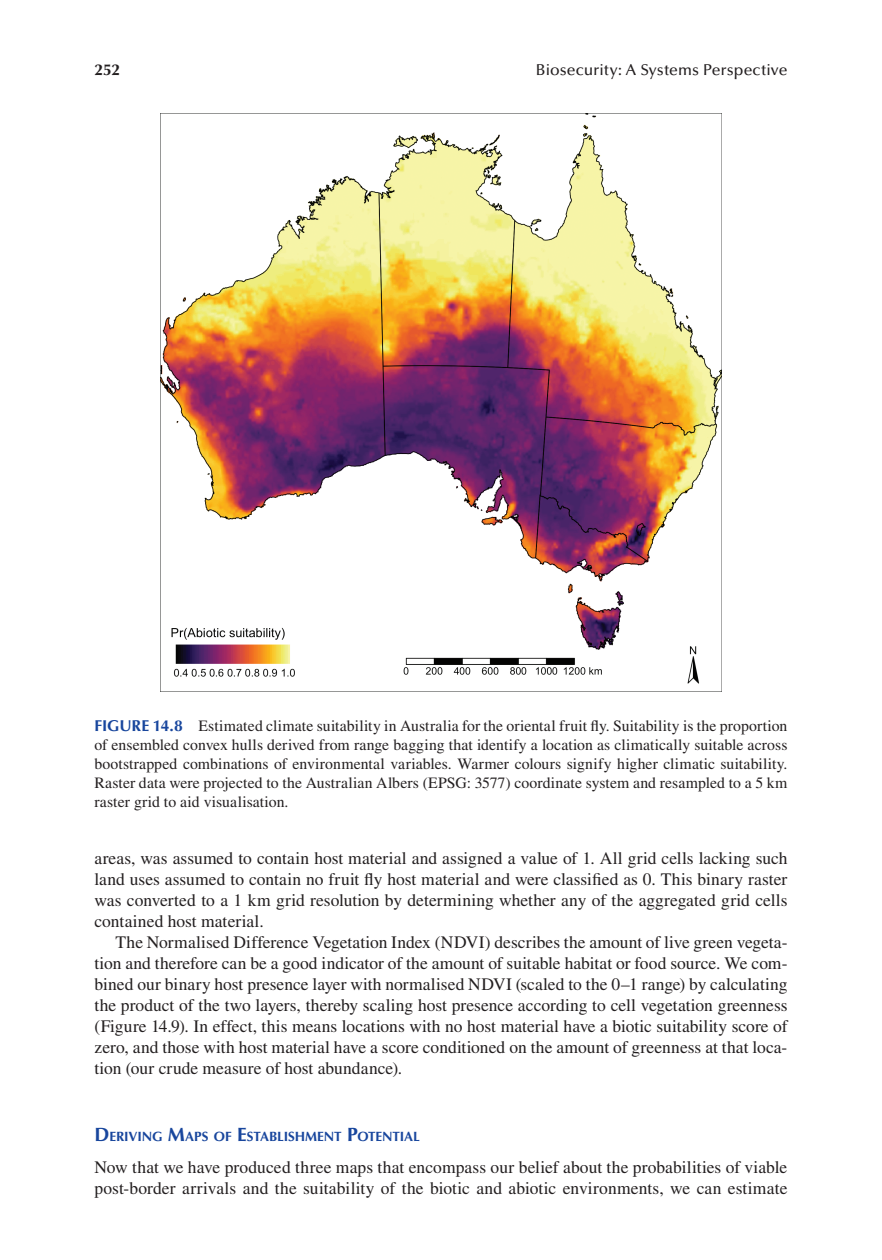
<style>
.page{position:relative;width:882px;height:1260px;background:#fff}
.page>*{position:absolute;margin:0;border:0;box-sizing:border-box;transform-origin:0 0}
.t1{font:17.5px/21px "Times LT Std";color:#231f20}
.t2{font:15.75px/18.9px "Times LT Std";letter-spacing:.005em;color:#231f20;text-align:justify}
.t3{font:500 15.75px "Optima LT Std";letter-spacing:.005em;color:#231f20}
.t4{font:700 15.75px "Optima LT Std";color:#231f20}
.t5{font:700 13.47px "Optima LT Std";letter-spacing:-.01em;color:#18469d}
.s1{font-family:"Optima LT Std";font-weight:700;color:#18469d}
.s2{font-size:19.25px}
</style>
<div class="page">
<img style="left:160px;top:113px;width:562px;height:579px">
<p class="t4" style="left:95px;top:60px;width:27px">252</p>
<p class="t3" style="left:536px;top:60px;width:253px">Biosecurity: A Systems Perspective</p>
<p class="t2" style="left:95px;top:716px;width:695px"><span class="s1">FIGURE 14.8</span> Estimated climate suitability in Australia for the oriental fruit fly. Suitability is the proportion of ensembled convex hulls derived from range bagging that identify a location as climatically suitable across bootstrapped combinations of environmental variables. Warmer colours signify higher climatic suitability.<br>Raster data were projected to the Australian Albers (EPSG: 3577) coordinate system and resampled to a 5 km raster grid to aid visualisation.</p>
<p class="t1" style="left:95px;top:848px;width:695px">areas, was assumed to contain host material and assigned a value of 1. All grid cells lacking such</p>
<p class="t1" style="left:95px;top:869px;width:694px">land uses assumed to contain no fruit fly host material and were classified as 0. This binary raster</p>
<p class="t1" style="left:95px;top:890px;width:695px">was converted to a 1 km grid resolution by determining whether any of the aggregated grid cells</p>
<p class="t1" style="left:95px;top:911px;width:171px">contained host material.</p>
<p class="t1" style="left:116px;top:932px;width:674px">The Normalised Difference Vegetation Index (NDVI) describes the amount of live green vegeta-</p>
<p class="t1" style="left:95px;top:953px;width:694px">tion and therefore can be a good indicator of the amount of suitable habitat or food source. We com-</p>
<p class="t1" style="left:95px;top:974px;width:695px">bined our binary host presence layer with normalised NDVI (scaled to the 0–1 range) by calculating</p>
<p class="t1" style="left:95px;top:995px;width:695px">the product of the two layers, thereby scaling host presence according to cell vegetation greenness</p>
<p class="t1" style="left:95px;top:1016px;width:695px">(Figure 14.9). In effect, this means locations with no host material have a biotic suitability score of</p>
<p class="t1" style="left:95px;top:1037px;width:694px">zero, and those with host material have a score conditioned on the amount of greenness at that loca-</p>
<p class="t1" style="left:95px;top:1058px;width:309px">tion (our crude measure of host abundance).</p>
<p class="t5" style="left:95px;top:1129px;width:327px"><span class="s2">D</span>ERIVING <span class="s2">M</span>APS OF <span class="s2">E</span>STABLISHMENT <span class="s2">P</span>OTENTIAL</p>
<p class="t1" style="left:95px;top:1156px;width:695px">Now that we have produced three maps that encompass our belief about the probabilities of viable post-border arrivals and the suitability of the biotic and abiotic environments, we can estimate</p>
</div>
